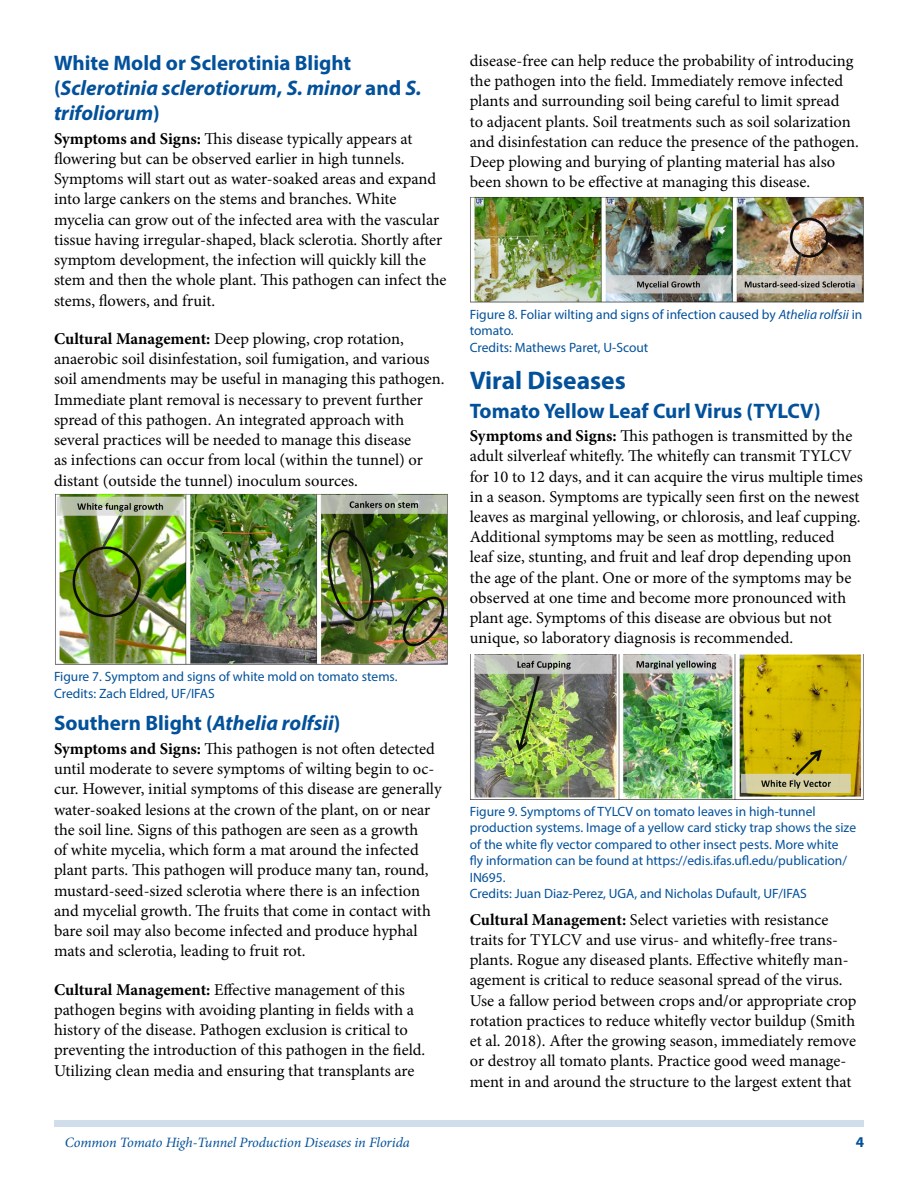
<style>
.page{position:relative;width:918px;height:1188px;background:#fff}
.page>*{position:absolute;margin:0;border:0;box-sizing:border-box;transform-origin:0 0}
.t1{font:700 25.5px "Myriad Pro";color:#03519a}
.t2{font:italic 700 21px/25.2px "Myriad Pro";color:#03519a}
.t3{font:700 21px "Myriad Pro";color:#03519a}
.t4{font:16.5px/20.2px "Minion Pro";color:#000}
.t5{font:700 15px "Myriad Pro";color:#03519a}
.t6{font:italic 14.25px "Minion Pro";letter-spacing:-.005em;color:#03519a}
.t7{font:13.5px/16.5px "Myriad Pro";color:#03519a}
.s1{font-style:normal}
.s2{font-weight:700}
.s3{font-style:italic}
</style>
<div class="page">
<div style="left:54px;top:1120px;width:810px;height:7px;background:#d0ddea"></div>
<img style="left:55px;top:493px;width:393px;height:172px">
<img style="left:470px;top:197px;width:394px;height:106px">
<img style="left:470px;top:654px;width:394px;height:146px">
<p class="t2" style="left:54px;top:49px;width:369px"><span class="s1">White Mold or Sclerotinia Blight (</span>Sclerotinia sclerotiorum<span class="s1">,</span> S. minor <span class="s1">and</span> S. trifoliorum<span class="s1">)</span></p>
<p class="t4" style="left:54px;top:128px;width:394px"><span class="s2">Symptoms and Signs:</span> This disease typically appears at flowering but can be observed earlier in high tunnels.<br>Symptoms will start out as water-soaked areas and expand into large cankers on the stems and branches. White mycelia can grow out of the infected area with the vascular tissue having irregular-shaped, black sclerotia. Shortly after symptom development, the infection will quickly kill the stem and then the whole plant. This pathogen can infect the stems, flowers, and fruit.</p>
<p class="t4" style="left:54px;top:329px;width:392px"><span class="s2">Cultural Management:</span> Deep plowing, crop rotation, anaerobic soil disinfestation, soil fumigation, and various soil amendments may be useful in managing this pathogen.<br>Immediate plant removal is necessary to prevent further spread of this pathogen. An integrated approach with several practices will be needed to manage this disease<br>as infections can occur from local (within the tunnel) or distant (outside the tunnel) inoculum sources.</p>
<p class="t7" style="left:54px;top:668px;width:345px">Figure 7. Symptom and signs of white mold on tomato stems.<br>Credits: Zach Eldred, UF/IFAS</p>
<p class="t3" style="left:54px;top:710px;width:288px">Southern Blight (<span class="s3">Athelia rolfsii</span>)</p>
<p class="t4" style="left:54px;top:739px;width:389px"><span class="s2">Symptoms and Signs:</span> This pathogen is not often detected until moderate to severe symptoms of wilting begin to oc&shy;cur. However, initial symptoms of this disease are generally water-soaked lesions at the crown of the plant, on or near the soil line. Signs of this pathogen are seen as a growth<br>of white mycelia, which form a mat around the infected plant parts. This pathogen will produce many tan, round, mustard-seed-sized sclerotia where there is an infection and mycelial growth. The fruits that come in contact with bare soil may also become infected and produce hyphal mats and sclerotia, leading to fruit rot.</p>
<p class="t4" style="left:54px;top:979px;width:373px"><span class="s2">Cultural Management:</span> Effective management of this pathogen begins with avoiding planting in fields with a history of the disease. Pathogen exclusion is critical to preventing the introduction of this pathogen in the field.<br>Utilizing clean media and ensuring that transplants are</p>
<p class="t4" style="left:470px;top:51px;width:391px">disease-free can help reduce the probability of introducing the pathogen into the field. Immediately remove infected plants and surrounding soil being careful to limit spread<br>to adjacent plants. Soil treatments such as soil solarization and disinfestation can reduce the presence of the pathogen.<br>Deep plowing and burying of planting material has also been shown to be effective at managing this disease.</p>
<p class="t7" style="left:470px;top:306px;width:394px">Figure 8. Foliar wilting and signs of infection caused by <span class="s3">Athelia rolfsii</span> in tomato.<br>Credits: Mathews Paret, U-Scout</p>
<h1 class="t1" style="left:470px;top:364px;width:157px">Viral Diseases</h1>
<p class="t3" style="left:470px;top:397px;width:352px">Tomato Yellow Leaf Curl Virus (TYLCV)</p>
<p class="t4" style="left:470px;top:426px;width:395px"><span class="s2">Symptoms and Signs:</span> This pathogen is transmitted by the adult silverleaf whitefly. The whitefly can transmit TYLCV for 10 to 12 days, and it can acquire the virus multiple times in a season. Symptoms are typically seen first on the newest leaves as marginal yellowing, or chlorosis, and leaf cupping.<br>Additional symptoms may be seen as mottling, reduced<br>leaf size, stunting, and fruit and leaf drop depending upon the age of the plant. One or more of the symptoms may be observed at one time and become more pronounced with plant age. Symptoms of this disease are obvious but not unique, so laboratory diagnosis is recommended.</p>
<p class="t7" style="left:470px;top:803px;width:388px">Figure 9. Symptoms of TYLCV on tomato leaves in high-tunnel production systems. Image of a yellow card sticky trap shows the size of the white fly vector compared to other insect pests. More white<br>fly information can be found at https://edis.ifas.ufl.edu/publication/ IN695.<br>Credits: Juan Diaz-Perez, UGA, and Nicholas Dufault, UF/IFAS</p>
<p class="t4" style="left:470px;top:909px;width:388px"><span class="s2">Cultural Management:</span> Select varieties with resistance traits for TYLCV and use virus- and whitefly-free trans&shy;plants. Rogue any diseased plants. Effective whitefly man&shy;agement is critical to reduce seasonal spread of the virus.<br>Use a fallow period between crops and/or appropriate crop rotation practices to reduce whitefly vector buildup (Smith et al. 2018). After the growing season, immediately remove or destroy all tomato plants. Practice good weed manage&shy;ment in and around the structure to the largest extent that</p>
<p class="t6" style="left:65px;top:1133px;width:347px">Common Tomato High-Tunnel Production Diseases in Florida</p>
<p class="t5" style="left:856px;top:1133px;width:10px">4</p>
</div>
